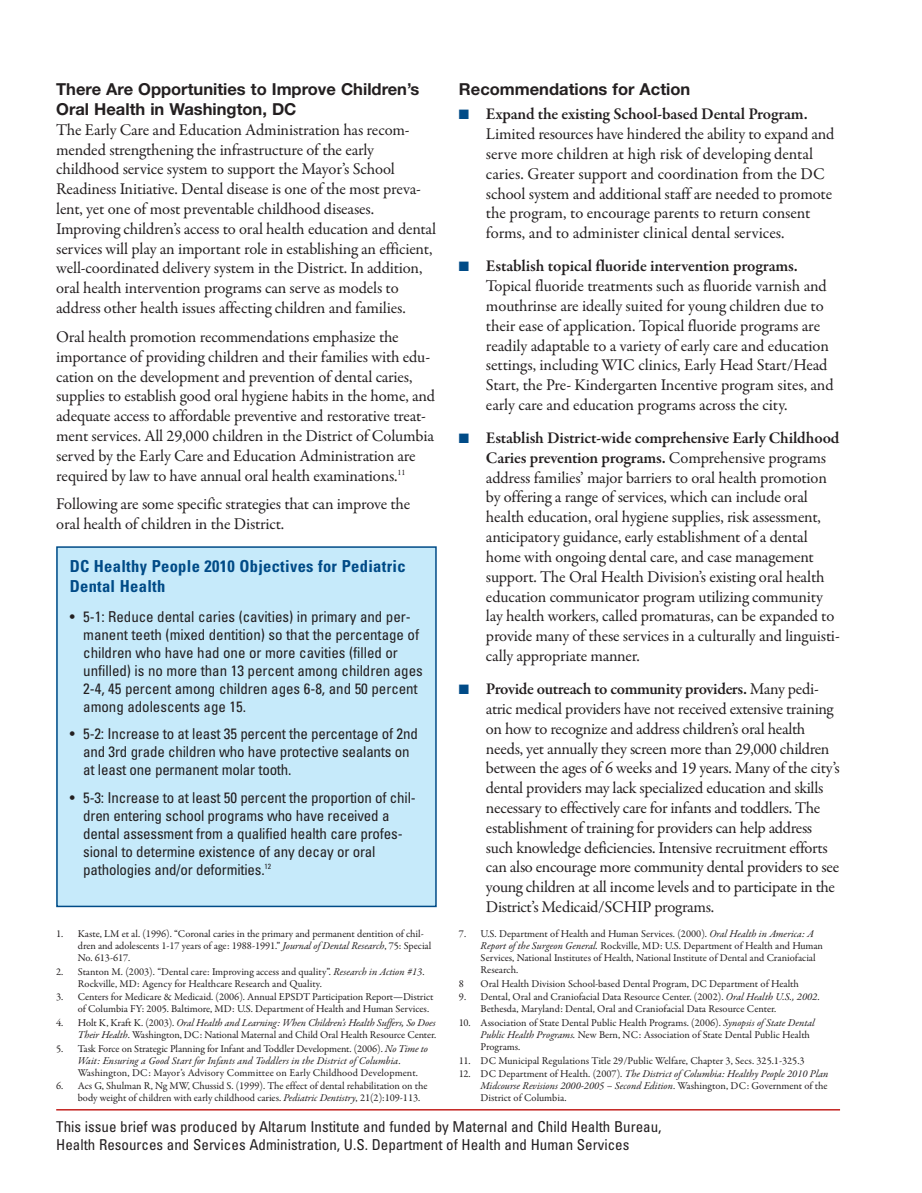
<style>
.page{position:relative;width:922px;height:1193px;background:#fff}
.page>*{position:absolute;margin:0;border:0;box-sizing:border-box;transform-origin:0 0}
.t1{font:16.5px/19.8px "Garamond Premr Pro";letter-spacing:-.01em;color:#231f20}
.t2{font:700 16.5px/20px "Helvetica Neue";color:#231f20}
.t3{font:700 condensed 16.5px/19.8px "Univers";letter-spacing:.02em;color:#004b87}
.t4{font:condensed 15px/18px "Univers";letter-spacing:-.005em;color:#231f20}
.t5{font:10.5px/12px "Garamond Premr Pro";letter-spacing:-.005em;color:#231f20}
.t6{font:italic 10.5px/12px "Garamond Premr Pro";color:#231f20;text-align:justify}
.s1{color:#004b87}
.s2{font-weight:600}
.s3{font-style:italic}
.s4{font-style:normal}
</style>
<div class="page">
<hr style="left:56px;top:1108px;width:783px;height:2px;background:#c4221f">
<div style="left:57px;top:547px;width:379px;height:359px;background:#c6eafa"></div>
<div style="left:56px;top:546px;width:380px;height:361px;border:2px solid #004b87"></div>
<p class="t2" style="left:56px;top:81px;width:364px">There Are Opportunities to Improve Children’s<br>Oral Health in Washington, DC</p>
<p class="t1" style="left:56px;top:121px;width:381px">The Early Care and Education Administration has recom&shy;mended strengthening the infrastructure of the early childhood service system to support the Mayor’s School Readiness Initiative. Dental disease is one of the most preva&shy;lent, yet one of most preventable childhood diseases.<br>Improving children’s access to oral health education and dental services will play an important role in establishing an efficient, well-coordinated delivery system in the District. In addition, oral health intervention programs can serve as models to address other health issues affecting children and families.</p>
<p class="t1" style="left:56px;top:328px;width:380px">Oral health promotion recommendations emphasize the importance of providing children and their families with edu&shy;cation on the development and prevention of dental caries, supplies to establish good oral hygiene habits in the home, and adequate access to affordable preventive and restorative treat&shy;ment services. All 29,000 children in the District of Columbia served by the Early Care and Education Administration are required by law to have annual oral health examinations.<sup>11</sup></p>
<p class="t1" style="left:56px;top:495px;width:355px">Following are some specific strategies that can improve the oral health of children in the District.</p>
<p class="t3" style="left:70px;top:557px;width:337px">DC Healthy People 2010 Objectives for Pediatric<br>Dental Health</p>
<p class="t4" style="left:83px;top:609px;width:341px;text-indent:-14px">• 5-1: Reduce dental caries (cavities) in primary and per&shy;manent teeth (mixed dentition) so that the percentage of children who have had one or more cavities (filled or unfilled) is no more than 13 percent among children ages 2-4, 45 percent among children ages 6-8, and 50 percent among adolescents age 15.</p>
<p class="t4" style="left:83px;top:726px;width:336px;text-indent:-14px">• 5-2: Increase to at least 35 percent the percentage of 2nd and 3rd grade children who have protective sealants on at least one permanent molar tooth.</p>
<p class="t4" style="left:83px;top:789px;width:334px;text-indent:-14px">• 5-3: Increase to at least 50 percent the proportion of chil&shy;dren entering school programs who have received a dental assessment from a qualified health care profes&shy;sional to determine existence of any decay or oral pathologies and/or deformities.<sup>12</sup></p>
<p class="t2" style="left:458px;top:81px;width:233px">Recommendations for Action</p>
<p class="t1" style="left:485px;top:105px;width:349px;text-indent:-27px"><span class="s1">■</span> <span class="s2">Expand the existing School-based Dental Program.<br></span>Limited resources have hindered the ability to expand and serve more children at high risk of developing dental caries. Greater support and coordination from the DC school system and additional staff are needed to promote the program, to encourage parents to return consent forms, and to administer clinical dental services.</p>
<p class="t1" style="left:485px;top:257px;width:349px;text-indent:-27px"><span class="s1">■</span> <span class="s2">Establish topical fluoride intervention programs.<br></span>Topical fluoride treatments such as fluoride varnish and mouthrinse are ideally suited for young children due to their ease of application. Topical fluoride programs are readily adaptable to a variety of early care and education settings, including WIC clinics, Early Head Start/Head Start, the Pre- Kindergarten Incentive program sites, and early care and education programs across the city.</p>
<p class="t1" style="left:485px;top:429px;width:355px;text-indent:-27px"><span class="s1">■</span> <span class="s2">Establish District-wide comprehensive Early Childhood Caries prevention programs.</span> Comprehensive programs address families’ major barriers to oral health promotion by offering a range of services, which can include oral health education, oral hygiene supplies, risk assessment, anticipatory guidance, early establishment of a dental home with ongoing dental care, and case management support. The Oral Health Division’s existing oral health education communicator program utilizing community lay health workers, called promaturas, can be expanded to provide many of these services in a culturally and linguisti&shy;cally appropriate manner.</p>
<p class="t1" style="left:485px;top:680px;width:355px;text-indent:-27px"><span class="s1">■</span> <span class="s2">Provide outreach to community providers.</span> Many pedi&shy;atric medical providers have not received extensive training on how to recognize and address children’s oral health needs, yet annually they screen more than 29,000 children between the ages of 6 weeks and 19 years. Many of the city’s dental providers may lack specialized education and skills necessary to effectively care for infants and toddlers. The establishment of training for providers can help address such knowledge deficiencies. Intensive recruitment efforts can also encourage more community dental providers to see young children at all income levels and to participate in the District’s Medicaid/SCHIP programs.</p>
<p class="t5" style="left:78px;top:928px;width:355px;text-indent:-22px">1. Kaste, LM et al. (1996). “Coronal caries in the primary and permanent dentition of chil&shy;dren and adolescents 1-17 years of age: 1988-1991.” <span class="s3">Journal of Dental Research</span>, 75: Special<br>No. 613-617.</p>
<p class="t5" style="left:78px;top:966px;width:348px;text-indent:-22px">2. Stanton M. (2003). “Dental care: Improving access and quality”. <span class="s3">Research in Action #13</span>.<br>Rockville, MD: Agency for Healthcare Research and Quality.</p>
<p class="t5" style="left:78px;top:991px;width:357px;text-indent:-22px">3. Centers for Medicare &amp; Medicaid. (2006). Annual EPSDT Participation Report—District of Columbia FY: 2005. Baltimore, MD: U.S. Department of Health and Human Services.</p>
<p class="t5" style="left:56px;top:1017px;width:381px;text-align:right">4. Holt K, Kraft K. (2003). <span class="s3">Oral Health and Learning: When Children’s Health Suffers, So Does<br>Their Health</span>. Washington, DC: National Maternal and Child Oral Health Resource Center.</p>
<p class="t5" style="left:78px;top:1043px;width:351px;text-indent:-22px">5. Task Force on Strategic Planning for Infant and Toddler Development. (2006). <span class="s3">No Time to<br>Wait: Ensuring a Good Start for Infants and Toddlers in the District of Columbia</span>.<br>Washington, DC: Mayor’s Advisory Committee on Early Childhood Development.</p>
<p class="t5" style="left:78px;top:1080px;width:351px;text-indent:-22px">6. Acs G, Shulman R, Ng MW, Chussid S. (1999). The effect of dental rehabilitation on the body weight of children with early childhood caries. <span class="s3">Pediatric Dentistry</span>, 21(2):109-113.</p>
<p class="t5" style="left:480px;top:928px;width:344px;text-indent:-22px">7. U.S. Department of Health and Human Services. (2000). <span class="s3">Oral Health in America: A Report of the Surgeon General.</span> Rockville, MD: U.S. Department of Health and Human Services, National Institutes of Health, National Institute of Dental and Craniofacial Research.</p>
<p class="t5" style="left:458px;top:978px;width:7px">8</p>
<p class="t5" style="left:480px;top:978px;width:319px">Oral Health Division School-based Dental Program, DC Department of Health</p>
<p class="t5" style="left:480px;top:991px;width:340px;text-indent:-22px">9. Dental, Oral and Craniofacial Data Resource Center. (2002). <span class="s3">Oral Health U.S., 2002</span>.<br>Bethesda, Maryland: Dental, Oral and Craniofacial Data Resource Center.</p>
<p class="t5" style="left:480px;top:1017px;width:335px;text-indent:-22px">10. Association of State Dental Public Health Programs. (2006). <span class="s3">Synopsis of State Dental<br>Public Health Programs.</span> New Bern, NC: Association of State Dental Public Health<br>Programs.</p>
<p class="t5" style="left:458px;top:1055px;width:347px">11. DC Municipal Regulations Title 29/Public Welfare, Chapter 3, Secs. 325.1-325.3</p>
<p class="t6" style="left:480px;top:1068px;width:349px;text-indent:-22px"><span class="s4">12. DC Department of Health. (2007).</span> The District of Columbia: Healthy People 2010 Plan Midcourse Revisions 2000-2005 – Second Edition<span class="s4">. Washington, DC: Government of the District of Columbia.</span></p>
<p class="t4" style="left:56px;top:1118px;width:606px">This issue brief was produced by Altarum Institute and funded by Maternal and Child Health Bureau,<br>Health Resources and Services Administration, U.S. Department of Health and Human Services</p>
</div>
